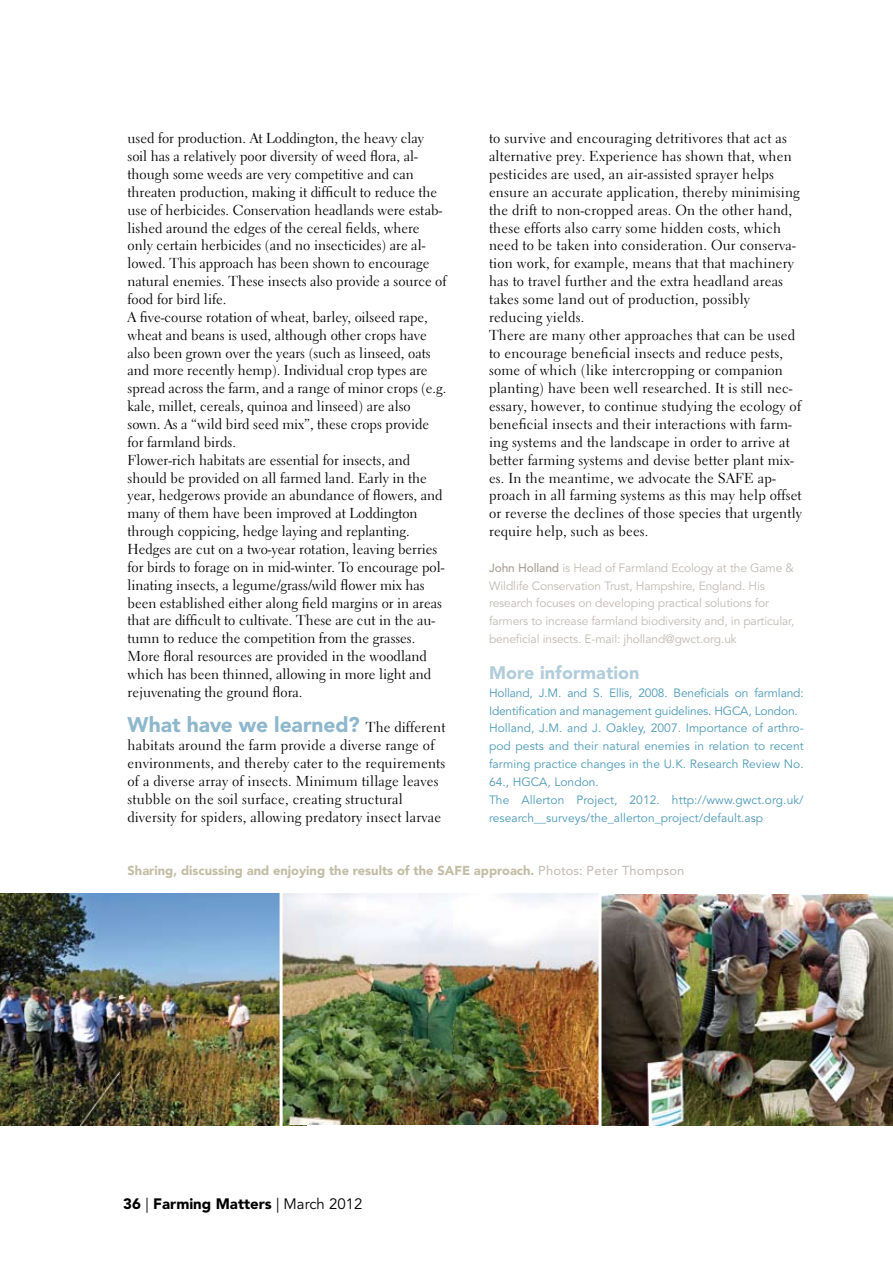
<style>
.page{position:relative;width:893px;height:1263px;background:#fff}
.page>*{position:absolute;margin:0;border:0;box-sizing:border-box;transform-origin:0 0}
.t1{font:900 21px "Avenir LT Std";color:#8db7cc}
.t2{font:900 18px "Avenir LT Std";letter-spacing:.005em;color:#b1ccdb}
.t3{font:900 15px "Avenir LT Std";color:#000}
.t4{font:14.4px/17.9px "Electra LT Std";color:#000}
.t5{font:900 12.9px "Avenir LT Std";color:#c2bda3}
.t6{font:12px/17.9px "Avenir LT Std";letter-spacing:.005em;color:#4a9ab8}
.t7{font:12px/17.9px "Avenir LT Std";letter-spacing:-.01em;color:#c1bab3}
.s1{font-family:"Electra LT Std";font-weight:400;font-size:14.4px;color:#000}
.s2{font-weight:500;color:#a79f94}
.s3{font-weight:400;color:#c1bab3}
.s4{font-weight:400}
</style>
<div class="page">
<img style="left:0;top:893px;width:280px;height:232px">
<img style="left:283px;top:893px;width:610px;height:232px">
<hr style="left:598px;top:882px;width:3px;height:261px;background:#fff">
<p class="t4" style="left:128px;top:129px;width:320px">used for production. At Loddington, the heavy clay soil has a relatively poor diversity of weed flora, al&shy;though some weeds are very competitive and can threaten production, making it difficult to reduce the use of herbicides. Conservation headlands were estab&shy;lished around the edges of the cereal fields, where only certain herbicides (and no insecticides) are al&shy;lowed. This approach has been shown to encourage natural enemies. These insects also provide a source of food for bird life.<br>A five-course rotation of wheat, barley, oilseed rape, wheat and beans is used, although other crops have also been grown over the years (such as linseed, oats and more recently hemp). Individual crop types are spread across the farm, and a range of minor crops (e.g. kale, millet, cereals, quinoa and linseed) are also sown. As a “wild bird seed mix”, these crops provide for farmland birds.<br>Flower-rich habitats are essential for insects, and should be provided on all farmed land. Early in the year, hedgerows provide an abundance of flowers, and many of them have been improved at Loddington through coppicing, hedge laying and replanting.<br>Hedges are cut on a two-year rotation, leaving berries for birds to forage on in mid-winter. To encourage pol&shy;linating insects, a legume/grass/wild flower mix has been established either along field margins or in areas that are difficult to cultivate. These are cut in the au&shy;tumn to reduce the competition from the grasses.<br>More floral resources are provided in the woodland which has been thinned, allowing in more light and rejuvenating the ground flora.</p>
<p class="t1" style="left:128px;top:712px;width:319px">What have we learned? <span class="s1">The different</span></p>
<p class="t4" style="left:128px;top:736px;width:319px">habitats around the farm provide a diverse range of environments, and thereby cater to the requirements of a diverse array of insects. Minimum tillage leaves stubble on the soil surface, creating structural diversity for spiders, allowing predatory insect larvae</p>
<p class="t4" style="left:489px;top:129px;width:314px">to survive and encouraging detritivores that act as alternative prey. Experience has shown that, when pesticides are used, an air-assisted sprayer helps ensure an accurate application, thereby minimising the drift to non-cropped areas. On the other hand, these efforts also carry some hidden costs, which need to be taken into consideration. Our conserva&shy;tion work, for example, means that that machinery has to travel further and the extra headland areas takes some land out of production, possibly reducing yields.<br>There are many other approaches that can be used to encourage beneficial insects and reduce pests, some of which (like intercropping or companion planting) have been well researched. It is still nec&shy;essary, however, to continue studying the ecology of beneficial insects and their interactions with farm&shy;ing systems and the landscape in order to arrive at better farming systems and devise better plant mix&shy;es. In the meantime, we advocate the SAFE ap&shy;proach in all farming systems as this may help offset or reverse the declines of those species that urgently require help, such as bees.</p>
<p class="t7" style="left:489px;top:559px;width:307px"><span class="s2">John Holland</span> is Head of Farmland Ecology at the Game &amp; Wildlife Conservation Trust, Hampshire, England. His research focuses on developing practical solutions for farmers to increase farmland biodiversity and, in particular, beneficial insects. E-mail: jholland@gwct.org.uk</p>
<p class="t2" style="left:489px;top:662px;width:152px">More information</p>
<p class="t6" style="left:489px;top:684px;width:316px">Holland, J.M. and S. Ellis, 2008. Beneficials on farmland:<br>Identification and management guidelines. HGCA, London.<br>Holland, J.M. and J. Oakley, 2007. Importance of arthro&shy;pod pests and their natural enemies in relation to recent farming practice changes in the U.K. Research Review No.<br>64., HGCA, London.<br>The Allerton Project, 2012. http://www.gwct.org.uk/ research__surveys/the_allerton_project/default.asp</p>
<p class="t5" style="left:128px;top:863px;width:558px">Sharing, discussing and enjoying the results of the SAFE approach. <span class="s3">Photos: Peter Thompson</span></p>
<p class="t3" style="left:123px;top:1195px;width:241px">36 <span class="s4">|</span> Farming Matters <span class="s4">| March 2012</span></p>
</div>
